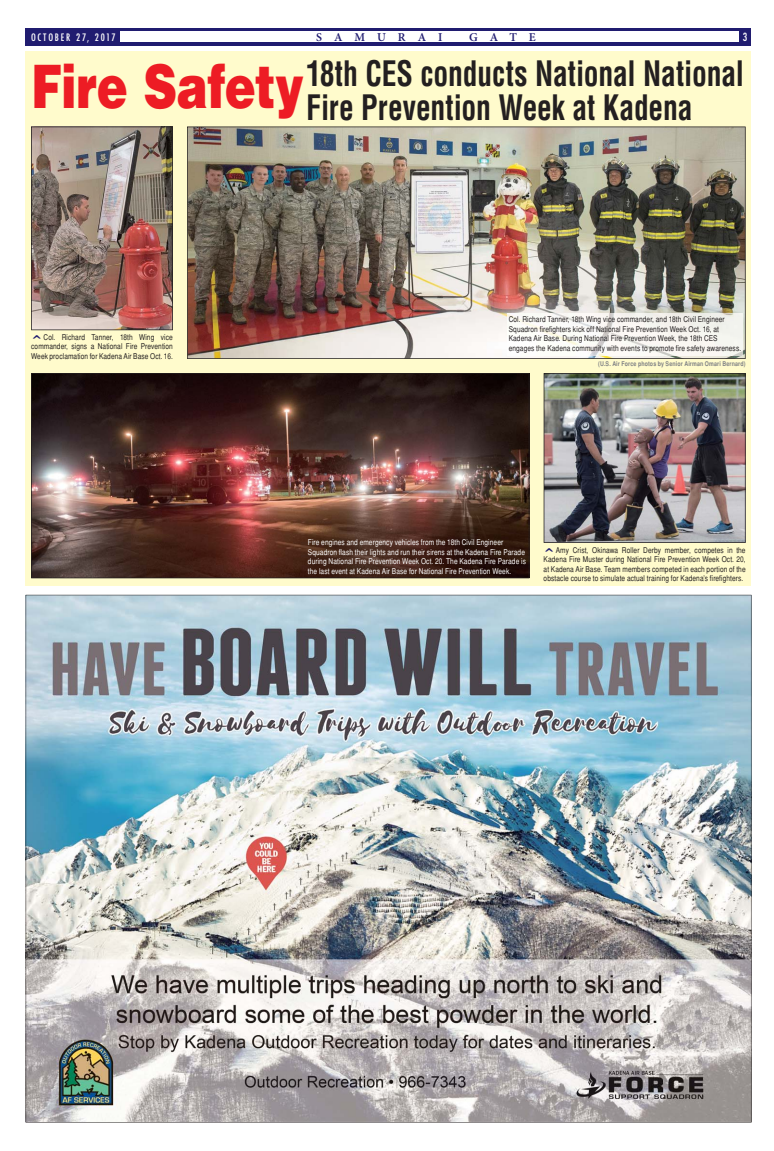
<style>
.page{position:relative;width:774px;height:1151px;background:#fff}
.page>*{position:absolute;margin:0;border:0;box-sizing:border-box;transform-origin:0 0}
.t1{font:700 condensed 34.2px/34px "Helvetica";color:#231f20;scale:.87 1}
.t2{font:600 12px "Minion Pro";letter-spacing:1em;color:#201c70}
.t3{font:500 condensed 11px "Futura";color:#fff}
.t4{font:500 condensed 10px "Futura";letter-spacing:.18em;color:#fff}
.t5{font:condensed 8px/9.5px "Helvetica";letter-spacing:.01em;color:#231f20;text-align:justify}
.t6{font:condensed 8px/9.5px "Helvetica";letter-spacing:.01em;color:#fff}
.t7{font:700 condensed 6.5px "Helvetica";letter-spacing:.02em;color:#808285}
.s1{font-weight:900;font-stretch:normal;font-size:60px;color:#ed1c24}
.s2{font-family:"OCRA Std";font-stretch:normal;color:#201c70}
</style>
<div class="page">
<div style="left:25px;top:51px;width:726px;height:535px;background:#fffbcc"></div>
<div style="left:26px;top:28px;width:725px;height:17px;background:#201c70"></div>
<div style="left:120px;top:32px;width:618px;height:10px;background:#fff"></div>
<img style="left:187px;top:127px;width:559px;height:232px">
<img style="left:507px;top:314px;width:236px;height:41px">
<img style="left:26px;top:595px;width:725px;height:528px">
<img style="left:544px;top:373px;width:202px;height:170px">
<img style="left:31px;top:373px;width:498px;height:205px">
<img style="left:31px;top:127px;width:142px;height:203px">
<p class="t4" style="left:31px;top:31px;width:86px">OCTOBER 27, 2017</p>
<h2 class="t2" style="left:316px;top:30px;width:128px">SAMURAI</h2>
<h2 class="t2" style="left:469px;top:30px;width:68px">GATE</h2>
<h3 class="t3" style="left:743px;top:31px;width:6px">3</h3>
<h1 class="t1" style="left:306px;top:57px;width:505px;text-indent:-275px"><span class="s1">Fire Safety</span>18th CES conducts National National<br>Fire Prevention Week at Kadena</h1>
<p class="t5" style="left:31px;top:333px;width:143px"><span class="s2">^</span>Col. Richard Tanner, 18th Wing vice commander, signs a National Fire Prevention Week proclamation for Kadena Air Base Oct. 16.</p>
<p class="t5" style="left:509px;top:315px;width:234px;text-align:left">Col. Richard Tanner, 18th Wing vice commander, and 18th Civil Engineer Squadron firefighters kick off National Fire Prevention Week Oct. 16, at Kadena Air Base. During National Fire Prevention Week, the 18th CES engages the Kadena community with events to promote fire safety awareness.</p>
<p class="t7" style="left:598px;top:361px;width:149px">(U.S. Air Force photos by Senior Airman Omari Bernard)</p>
<p class="t6" style="left:308px;top:538px;width:219px">Fire engines and emergency vehicles from the 18th Civil Engineer Squadron flash their lights and run their sirens at the Kadena Fire Parade during National Fire Prevention Week Oct. 20. The Kadena Fire Parade is the last event at Kadena Air Base for National Fire Prevention Week.</p>
<p class="t5" style="left:544px;top:545px;width:203px"><span class="s2">^</span>Amy Crist, Okinawa Roller Derby member, competes in the Kadena Fire Muster during National Fire Prevention Week Oct. 20, at Kadena Air Base. Team members competed in each portion of the obstacle course to simulate actual training for Kadena’s firefighters.</p>
</div>
